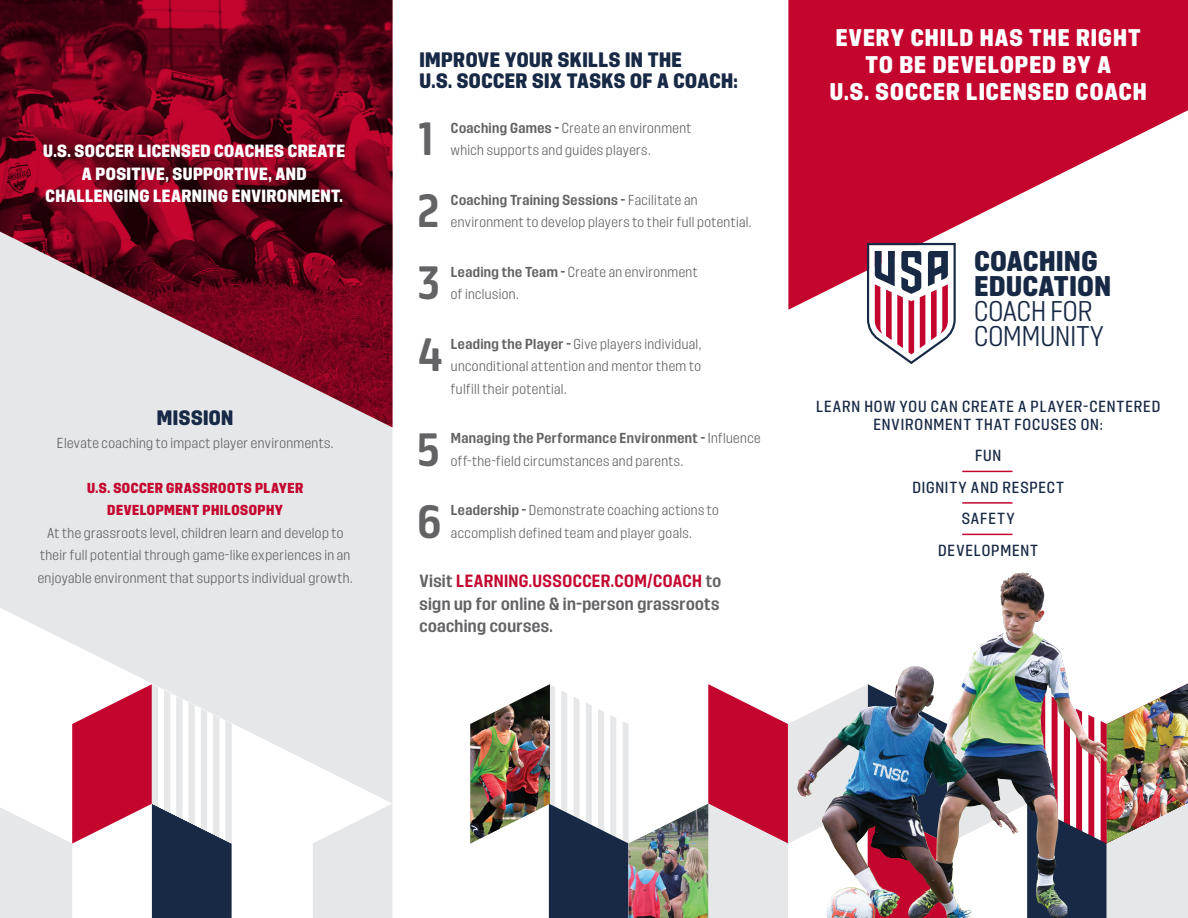
<style>
.page{position:relative;width:1188px;height:918px;background:#fff}
.page>*{position:absolute;margin:0;border:0;box-sizing:border-box;transform-origin:0 0}
._6_tasks{font:700 43.5px "USSF90 Minutes Display";color:#636366}
.t1{font:300 26.55px/25.3px "USSF90 Minutes Display";color:#172945}
.t2{font:900 26.55px/25.3px "USSF90 Minutes Display";letter-spacing:.025em;color:#172945}
.t3{font:900 22.5px/27px "USSF90 Minutes Display";letter-spacing:.045em;color:#fff;text-align:center}
.body{font:900 19.5px/21px "USSF90 Minutes Display";letter-spacing:.02em;color:#172945}
.body-2{font:900 16.5px/22.5px "USSF90 Minutes Display";letter-spacing:.02em;color:#fff;text-align:center}
.body-3{font:700 16.5px/22.5px "USSF90 Minutes Display";letter-spacing:.025em;color:#636366;text-align:justify}
.t4{font:500 15px/18px "USSF90 Minutes Display";letter-spacing:.055em;color:#172945;text-align:center}
._6_tasks-2{font:300 13.5px/22.5px "USSF90 Minutes Display";letter-spacing:.03em;color:#636366}
.body-4{font:300 13.5px/22.5px "USSF90 Minutes Display";letter-spacing:.03em;color:#636366;text-align:center}
.body-5{font:900 13.5px/22.5px "USSF90 Minutes Display";letter-spacing:.035em;color:#c4062f;text-align:center}
.s1{font-weight:700}
.s2{color:#c4062f}
</style>
<div class="page">
<svg style="left:0;top:427px;width:392px;height:376px;background:#e8e9eb"></svg>
<img style="left:0;top:0;width:392px;height:427px">
<svg style="left:788px;top:0;width:400px;height:310px;fill:#c4062f"></svg>
<img style="left:470px;top:683px;width:718px;height:235px">
<img style="left:919px;top:572px;width:104px;height:162px">
<hr style="left:962px;top:471px;width:51px;height:1px;background:#c4062f">
<hr style="left:962px;top:502px;width:51px;height:2px;background:#c4062f">
<hr style="left:962px;top:534px;width:51px;height:1px;background:#c4062f">
<svg style="left:867px;top:243px;width:89px;height:121px"></svg>
<svg style="left:313px;top:804px;width:79px;height:114px"></svg>
<svg style="left:0;top:684px;width:232px;height:234px"></svg>
<p class="body-2" style="left:43px;top:140px;width:304px">U.S. SOCCER LICENSED COACHES CREATE<br>A POSITIVE, SUPPORTIVE, AND<br>CHALLENGING LEARNING ENVIRONMENT.</p>
<p class="body" style="left:157px;top:407px;width:78px">MISSION</p>
<p class="body-4" style="left:57px;top:431px;width:278px">Elevate coaching to impact player environments.</p>
<p class="body-5" style="left:87px;top:476px;width:218px">U.S. SOCCER GRASSROOTS PLAYER<br>DEVELOPMENT PHILOSOPHY</p>
<p class="body-4" style="left:38px;top:521px;width:316px">At the grassroots level, children learn and develop to their full potential through game-like experiences in an enjoyable environment that supports individual growth.</p>
<p class="body" style="left:419px;top:48px;width:320px">IMPROVE YOUR SKILLS IN THE<br>U.S. SOCCER SIX TASKS OF A COACH:</p>
<p class="_6_tasks" style="left:419px;top:113px;width:16px">1</p>
<p class="_6_tasks-2" style="left:451px;top:116px;width:242px"><span class="s1">Coaching Games -</span> Create an environment which supports and guides players.</p>
<p class="_6_tasks" style="left:418px;top:185px;width:23px">2</p>
<p class="_6_tasks-2" style="left:451px;top:188px;width:302px"><span class="s1">Coaching Training Sessions -</span> Facilitate an environment to develop players to their full potential.</p>
<p class="_6_tasks" style="left:418px;top:257px;width:24px">3</p>
<p class="_6_tasks-2" style="left:451px;top:260px;width:248px"><span class="s1">Leading the Team -</span> Create an environment of inclusion.</p>
<p class="_6_tasks" style="left:419px;top:329px;width:26px">4</p>
<p class="_6_tasks-2" style="left:451px;top:332px;width:252px;text-align:justify"><span class="s1">Leading the Player -</span> Give players individual, unconditional attention and mentor them to fulfill their potential.</p>
<p class="_6_tasks" style="left:418px;top:424px;width:24px">5</p>
<p class="_6_tasks-2" style="left:451px;top:427px;width:311px"><span class="s1">Managing the Performance Environment -</span> Influence off-the-field circumstances and parents.</p>
<p class="_6_tasks" style="left:418px;top:496px;width:25px">6</p>
<p class="_6_tasks-2" style="left:451px;top:499px;width:269px"><span class="s1">Leadership -</span> Demonstrate coaching actions to accomplish defined team and player goals.</p>
<p class="body-3" style="left:419px;top:569px;width:303px">Visit <span class="s2">LEARNING.USSOCCER.COM/COACH</span> to sign up for online &amp; in-person grassroots coaching courses.</p>
<p class="t3" style="left:830px;top:24px;width:318px">EVERY CHILD HAS THE RIGHT<br>TO BE DEVELOPED BY A<br>U.S. SOCCER LICENSED COACH</p>
<p class="t2" style="left:974px;top:248px;width:138px">COACHING<br>EDUCATION</p>
<p class="t1" style="left:974px;top:297px;width:131px">COACH FOR<br>COMMUNITY</p>
<p class="t4" style="left:816px;top:397px;width:346px">LEARN HOW YOU CAN CREATE A PLAYER-CENTERED<br>ENVIRONMENT THAT FOCUSES ON:</p>
<p class="t4" style="left:975px;top:446px;width:28px">FUN</p>
<p class="t4" style="left:912px;top:478px;width:153px">DIGNITY AND RESPECT</p>
<p class="t4" style="left:962px;top:509px;width:55px">SAFETY</p>
<p class="t4" style="left:938px;top:541px;width:101px">DEVELOPMENT</p>
</div>
